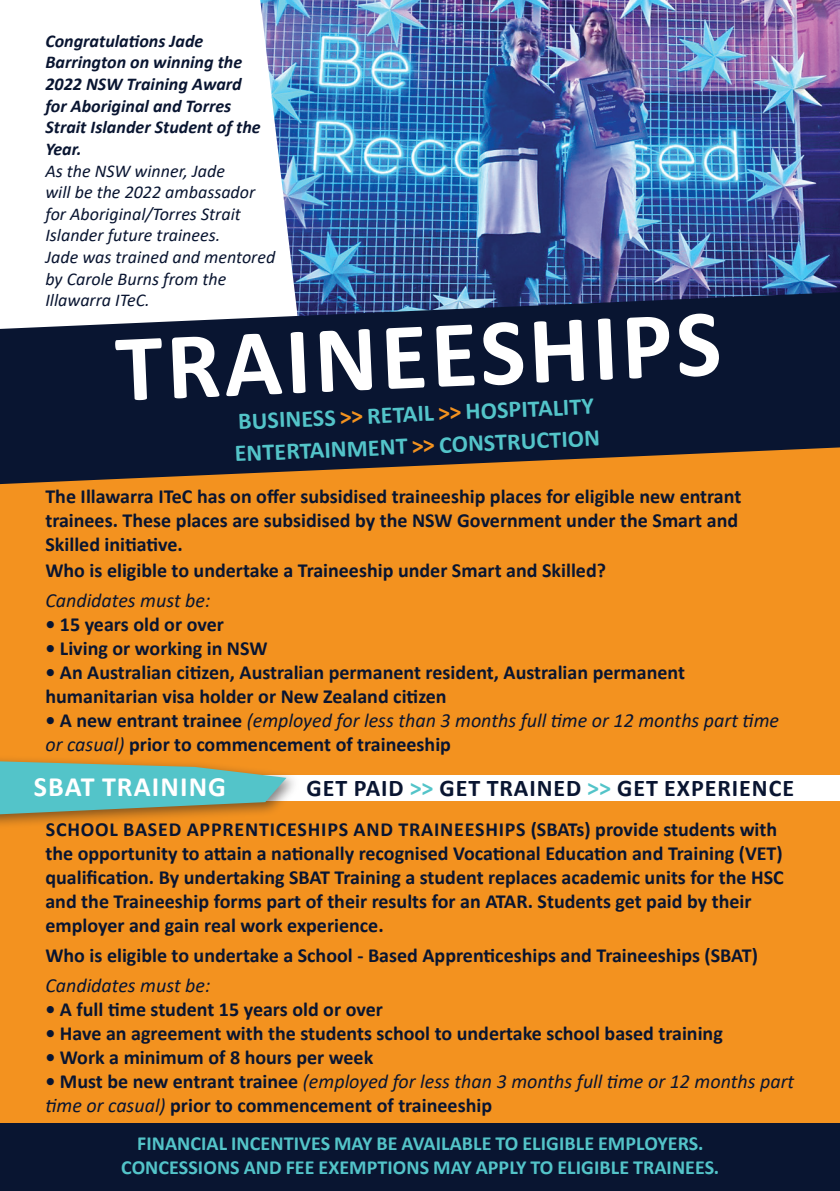
<style>
.page{position:relative;width:840px;height:1191px;background:#fff}
.page>*{position:absolute;margin:0;border:0;box-sizing:border-box;transform-origin:0 0}
.t1{font:700 96px "Calibri";color:#fff}
.t2{font:700 28px "Calibri";letter-spacing:.04em;color:#fff}
.t3{font:700 24px "Calibri";color:#53c4c9}
.t4{font:700 24px "Calibri";letter-spacing:.04em;color:#091531}
.t5{font:700 20px/24px "Calibri";color:#091531}
.t6{font:italic 20px/24px "Calibri";color:#091531}
.t7{font:700 20px "Calibri";letter-spacing:.005em;color:#53c4c9}
.t8{font:italic 18px/21.6px "Calibri";color:#091531}
.t9{font:italic 700 18px/21.6px "Calibri";color:#091531}
.s1{color:#f3921f}
.s2{font-weight:700;font-style:normal}
.s3{color:#53c4c9}
</style>
<div class="page">
<img style="left:260px;top:0;width:579px;height:292px">
<div style="left:0;top:366px;width:839px;height:757px;background:#f3921f"></div>
<svg style="left:0;top:292px;width:839px;height:192px;fill:#091531"></svg>
<div style="left:0;top:1123px;width:839px;height:68px;background:#091531"></div>
<div style="left:177px;top:775px;width:662px;height:25px;background:#fff"></div>
<div style="left:0;top:752px;width:300px;height:78px;background:#231f20;opacity:.55"></div>
<svg style="left:0;top:761px;width:286px;height:53px"></svg>
<p class="t9" style="left:45px;top:29px;width:217px">Congratulations Jade<br>Barrington on winning the<br>2022 NSW Training Award for Aboriginal and Torres<br>Strait Islander Student of the<br>Year.</p>
<p class="t8" style="left:45px;top:159px;width:211px">As the NSW winner, Jade<br>will be the 2022 ambassador for Aboriginal/Torres Strait<br>Islander future trainees.</p>
<p class="t8" style="left:45px;top:245px;width:231px">Jade was trained and mentored by Carole Burns from the<br>Illawarra ITeC.</p>
<p class="t1" style="left:113px;top:298px;width:607px;rotate:-2deg">TRAINEESHIPS</p>
<p class="t3" style="left:237px;top:403px;width:357px;rotate:-2deg">BUSINESS <span class="s1">&gt;&gt;</span> RETAIL <span class="s1">&gt;&gt;</span> HOSPITALITY</p>
<p class="t3" style="left:234px;top:435px;width:367px;rotate:-2deg">ENTERTAINMENT <span class="s1">&gt;&gt;</span> CONSTRUCTION</p>
<p class="t5" style="left:45px;top:484px;width:697px">The Illawarra ITeC has on offer subsidised traineeship places for eligible new entrant trainees. These places are subsidised by the NSW Government under the Smart and<br>Skilled initiative.</p>
<p class="t5" style="left:45px;top:558px;width:562px">Who is eligible to undertake a Traineeship under Smart and Skilled?</p>
<p class="t6" style="left:45px;top:587px;width:166px">Candidates must be:</p>
<p class="t5" style="left:45px;top:612px;width:180px">• 15 years old or over</p>
<p class="t5" style="left:45px;top:636px;width:223px">• Living or working in NSW</p>
<p class="t5" style="left:45px;top:660px;width:641px">• An Australian citizen, Australian permanent resident, Australian permanent humanitarian visa holder or New Zealand citizen</p>
<p class="t6" style="left:45px;top:707px;width:734px"><span class="s2">• A new entrant trainee</span> (employed for less than 3 months full time or 12 months part time or casual) <span class="s2">prior to commencement of traineeship</span></p>
<p class="t2" style="left:34px;top:767px;width:193px">SBAT TRAINING</p>
<p class="t4" style="left:306px;top:771px;width:489px">GET PAID <span class="s3">&gt;&gt;</span> GET TRAINED <span class="s3">&gt;&gt;</span> GET EXPERIENCE</p>
<p class="t5" style="left:45px;top:817px;width:739px">SCHOOL BASED APPRENTICESHIPS AND TRAINEESHIPS (SBATs) provide students with the opportunity to attain a nationally recognised Vocational Education and Training (VET) qualification. By undertaking SBAT Training a student replaces academic units for the HSC and the Traineeship forms part of their results for an ATAR. Students get paid by their employer and gain real work experience.</p>
<p class="t5" style="left:45px;top:943px;width:713px">Who is eligible to undertake a School - Based Apprenticeships and Traineeships (SBAT)</p>
<p class="t6" style="left:45px;top:972px;width:166px">Candidates must be:</p>
<p class="t5" style="left:45px;top:996px;width:339px">• A full time student 15 years old or over</p>
<p class="t5" style="left:45px;top:1020px;width:678px">• Have an agreement with the students school to undertake school based training</p>
<p class="t5" style="left:45px;top:1044px;width:329px">• Work a minimum of 8 hours per week</p>
<p class="t6" style="left:45px;top:1068px;width:750px"><span class="s2">• Must be new entrant trainee</span> (employed for less than 3 months full time or 12 months part time or casual) <span class="s2">prior to commencement of traineeship</span></p>
<p class="t7" style="left:137px;top:1129px;width:567px">FINANCIAL INCENTIVES MAY BE AVAILABLE TO ELIGIBLE EMPLOYERS.</p>
<p class="t7" style="left:121px;top:1153px;width:599px">CONCESSIONS AND FEE EXEMPTIONS MAY APPLY TO ELIGIBLE TRAINEES.</p>
</div>
